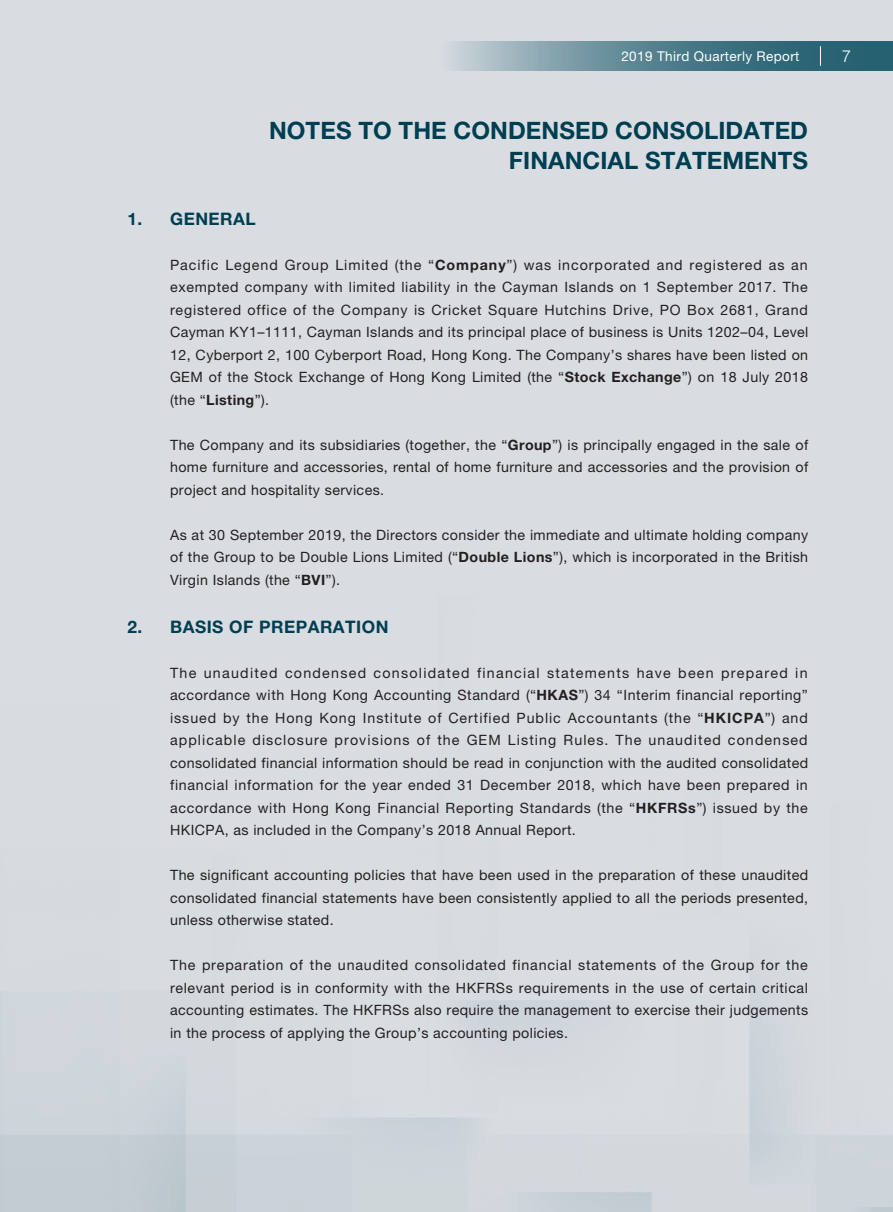
<style>
.page{position:relative;width:893px;height:1212px;background:#d9dde2}
.page>*{position:absolute;margin:0;border:0;box-sizing:border-box;transform-origin:0 0}
.t1{font:700 24px/30px "Helvetica Neue LT Std";letter-spacing:.005em;color:#003e52;text-align:right}
.t2{font:700 17.25px "Helvetica Neue LT Std";letter-spacing:.03em;color:#003e52}
.t3{font:300 16.5px "Helvetica LT Std";color:#fff}
.t4{font:14.25px/22.5px "Helvetica Neue LT Std";letter-spacing:.03em;color:#231f20;text-align:justify}
.t5{font:13.5px "Helvetica Neue LT Std";letter-spacing:.03em;color:#fff}
.s1{font-weight:700}
</style>
<div class="page">
<svg style="left:451px;top:41px;width:442px;height:30px;background:#5c8694"></svg>
<svg style="left:820px;top:46px;width:1px;height:20px"></svg>
<p class="t5" style="left:621px;top:48px;width:180px">2019 Third Quarterly Report</p>
<p class="t3" style="left:842px;top:46px;width:11px">7</p>
<h1 class="t1" style="left:269px;top:115px;width:541px">NOTES TO THE CONDENSED CONSOLIDATED<br>FINANCIAL STATEMENTS</h1>
<p class="t2" style="left:128px;top:208px;width:130px">1. GENERAL</p>
<p class="t4" style="left:170px;top:253px;width:640px">Pacific Legend Group Limited (the “<span class="s1">Company</span>”) was incorporated and registered as an exempted company with limited liability in the Cayman Islands on 1 September 2017. The registered office of the Company is Cricket Square Hutchins Drive, PO Box 2681, Grand Cayman KY1–1111, Cayman Islands and its principal place of business is Units 1202–04, Level 12, Cyberport 2, 100 Cyberport Road, Hong Kong. The Company’s shares have been listed on GEM of the Stock Exchange of Hong Kong Limited (the “<span class="s1">Stock Exchange</span>”) on 18 July 2018 (the “<span class="s1">Listing</span>”).</p>
<p class="t4" style="left:170px;top:433px;width:640px">The Company and its subsidiaries (together, the “<span class="s1">Group</span>”) is principally engaged in the sale of home furniture and accessories, rental of home furniture and accessories and the provision of project and hospitality services.</p>
<p class="t4" style="left:170px;top:523px;width:640px">As at 30 September 2019, the Directors consider the immediate and ultimate holding company of the Group to be Double Lions Limited (“<span class="s1">Double Lions</span>”), which is incorporated in the British Virgin Islands (the “<span class="s1">BVI</span>”).</p>
<p class="t2" style="left:128px;top:616px;width:262px">2. BASIS OF PREPARATION</p>
<p class="t4" style="left:170px;top:661px;width:640px">The unaudited condensed consolidated financial statements have been prepared in accordance with Hong Kong Accounting Standard (“<span class="s1">HKAS</span>”) 34 “Interim financial reporting” issued by the Hong Kong Institute of Certified Public Accountants (the “<span class="s1">HKICPA</span>”) and applicable disclosure provisions of the GEM Listing Rules. The unaudited condensed consolidated financial information should be read in conjunction with the audited consolidated financial information for the year ended 31 December 2018, which have been prepared in accordance with Hong Kong Financial Reporting Standards (the “<span class="s1">HKFRSs</span>”) issued by the HKICPA, as included in the Company’s 2018 Annual Report.</p>
<p class="t4" style="left:170px;top:864px;width:640px">The significant accounting policies that have been used in the preparation of these unaudited consolidated financial statements have been consistently applied to all the periods presented, unless otherwise stated.</p>
<p class="t4" style="left:170px;top:954px;width:640px">The preparation of the unaudited consolidated financial statements of the Group for the relevant period is in conformity with the HKFRSs requirements in the use of certain critical accounting estimates. The HKFRSs also require the management to exercise their judgements in the process of applying the Group’s accounting policies.</p>
</div>
